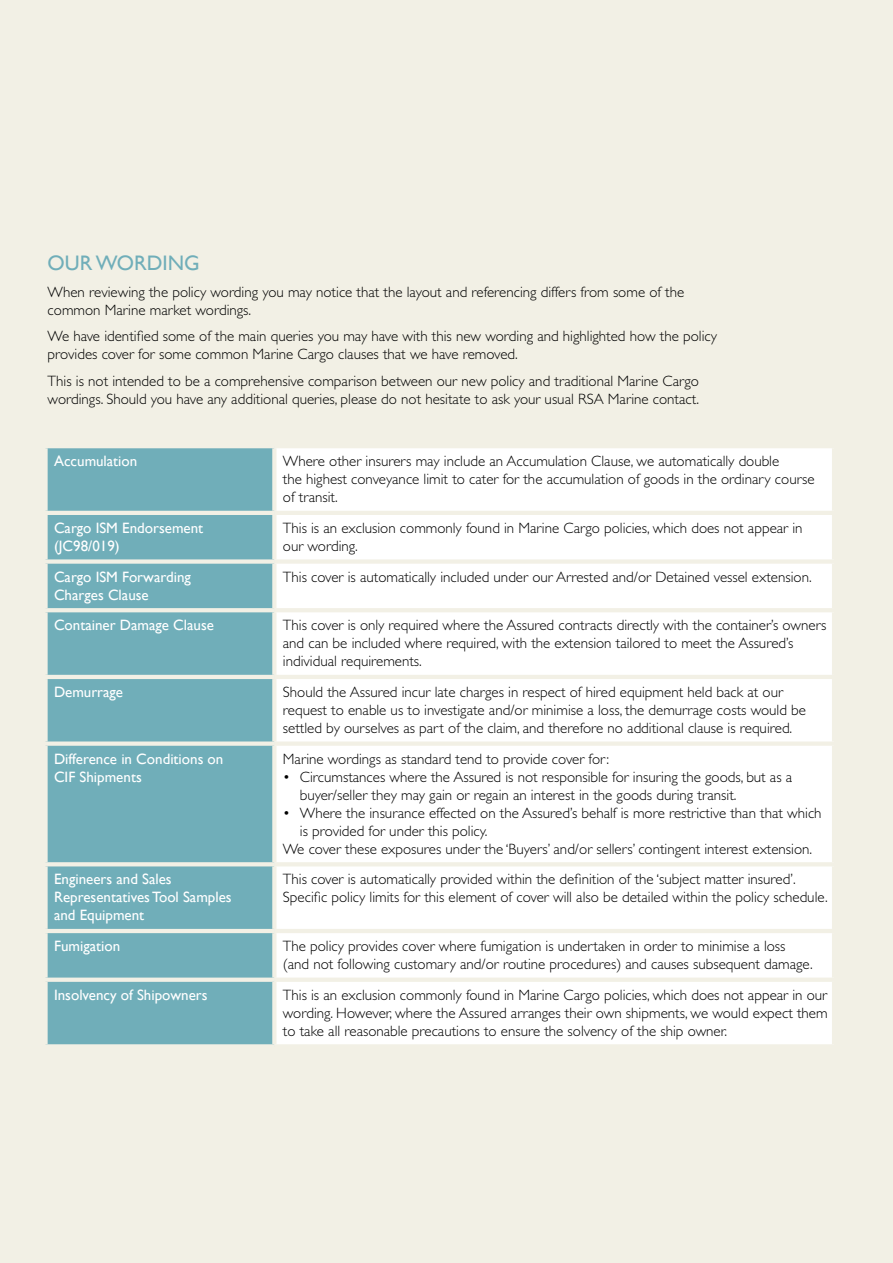
<style>
.page{position:relative;width:893px;height:1263px;background:#fff}
.page>*{position:absolute;margin:0;border:0;box-sizing:border-box;transform-origin:0 0}
.t1{font:21px "Gill Sans";color:#70aeb9}
.t2{font:300 15px/18px "Gill Sans";color:#000}
.t3{font:15px/18px "Gill Sans";color:#fff}
</style>
<div class="page">
<div style="left:0;top:0;width:6px;height:1263px;background:#f2f0e5"></div>
<div style="left:1px;top:0;width:892px;height:1263px;background:#f2f0e5"></div>
<div style="left:48px;top:448px;width:224px;height:596px;background:#70aeb9"></div>
<div style="left:277px;top:448px;width:555px;height:596px;background:#fff"></div>
<hr style="left:43px;top:511px;width:231px;height:4px;background:#f2f0e5">
<hr style="left:274px;top:511px;width:562px;height:4px;background:#f2f0e5">
<div style="left:43px;top:559px;width:231px;height:5px;background:#f2f0e5"></div>
<div style="left:274px;top:559px;width:562px;height:5px;background:#f2f0e5"></div>
<svg style="left:46px;top:608px;width:228px;height:4px"></svg>
<hr style="left:274px;top:608px;width:562px;height:4px;background:#f2f0e5">
<hr style="left:43px;top:675px;width:231px;height:4px;background:#f2f0e5">
<hr style="left:274px;top:675px;width:562px;height:4px;background:#f2f0e5">
<div style="left:43px;top:741px;width:231px;height:5px;background:#f2f0e5"></div>
<div style="left:274px;top:741px;width:562px;height:5px;background:#f2f0e5"></div>
<svg style="left:45px;top:862px;width:229px;height:4px"></svg>
<hr style="left:274px;top:862px;width:562px;height:4px;background:#f2f0e5">
<hr style="left:43px;top:929px;width:231px;height:4px;background:#f2f0e5">
<hr style="left:274px;top:929px;width:562px;height:4px;background:#f2f0e5">
<div style="left:43px;top:977px;width:231px;height:5px;background:#f2f0e5"></div>
<div style="left:274px;top:977px;width:562px;height:5px;background:#f2f0e5"></div>
<svg style="left:45px;top:1044px;width:229px;height:1px"></svg>
<h1 class="t1" style="left:48px;top:251px;width:84px">Our WORDING</h1>
<p class="t2" style="left:48px;top:283px;width:638px">When reviewing the policy wording you may notice that the layout and referencing differs from some of the common Marine market wordings.</p>
<p class="t2" style="left:48px;top:327px;width:671px">We have identified some of the main queries you may have with this new wording and highlighted how the policy provides cover for some common Marine Cargo clauses that we have removed.</p>
<p class="t2" style="left:48px;top:372px;width:653px">This is not intended to be a comprehensive comparison between our new policy and traditional Marine Cargo wordings. Should you have any additional queries, please do not hesitate to ask your usual RSA Marine contact.</p>
<p class="t3" style="left:54px;top:452px;width:85px">Accumulation</p>
<p class="t2" style="left:283px;top:452px;width:533px">Where other insurers may include an Accumulation Clause, we automatically double<br>the highest conveyance limit to cater for the accumulation of goods in the ordinary course of transit.</p>
<p class="t3" style="left:54px;top:519px;width:151px">Cargo ISM Endorsement (JC98/019)</p>
<p class="t2" style="left:283px;top:519px;width:521px">This is an exclusion commonly found in Marine Cargo policies, which does not appear in our wording.</p>
<p class="t3" style="left:54px;top:567px;width:138px">Cargo ISM Forwarding<br>Charges Clause</p>
<p class="t2" style="left:283px;top:568px;width:530px">This cover is automatically included under our Arrested and/or Detained vessel extension.</p>
<p class="t3" style="left:54px;top:616px;width:162px">Container Damage Clause</p>
<p class="t2" style="left:283px;top:616px;width:545px">This cover is only required where the Assured contracts directly with the container’s owners and can be included where required, with the extension tailored to meet the Assured’s individual requirements.</p>
<p class="t3" style="left:54px;top:683px;width:71px">Demurrage</p>
<p class="t2" style="left:283px;top:683px;width:525px">Should the Assured incur late charges in respect of hired equipment held back at our request to enable us to investigate and/or minimise a loss, the demurrage costs would be settled by ourselves as part of the claim, and therefore no additional clause is required.</p>
<p class="t3" style="left:54px;top:749px;width:171px">Difference in Conditions on<br>CIF Shipments</p>
<p class="t2" style="left:283px;top:750px;width:328px">Marine wordings as standard tend to provide cover for:</p>
<p class="t2" style="left:300px;top:768px;width:494px;text-indent:-17px">• Circumstances where the Assured is not responsible for insuring the goods, but as a buyer/seller they may gain or regain an interest in the goods during transit.</p>
<p class="t2" style="left:283px;top:804px;width:540px">• Where the insurance effected on the Assured’s behalf is more restrictive than that which</p>
<p class="t2" style="left:300px;top:822px;width:189px">is provided for under this policy.</p>
<p class="t2" style="left:283px;top:840px;width:531px">We cover these exposures under the ‘Buyers’ and/or sellers’ contingent interest extension.</p>
<p class="t3" style="left:54px;top:870px;width:179px">Engineers and Sales<br>Representatives Tool Samples and Equipment</p>
<p class="t2" style="left:283px;top:870px;width:546px">This cover is automatically provided within the definition of the ‘subject matter insured’.<br>Specific policy limits for this element of cover will also be detailed within the policy schedule.</p>
<p class="t3" style="left:54px;top:937px;width:68px">Fumigation</p>
<p class="t2" style="left:283px;top:937px;width:531px">The policy provides cover where fumigation is undertaken in order to minimise a loss (and not following customary and/or routine procedures) and causes subsequent damage.</p>
<p class="t3" style="left:54px;top:985px;width:155px">Insolvency of Shipowners</p>
<p class="t2" style="left:283px;top:986px;width:546px;text-align:justify">This is an exclusion commonly found in Marine Cargo policies, which does not appear in our wording. However, where the Assured arranges their own shipments, we would expect them to take all reasonable precautions to ensure the solvency of the ship owner.</p>
</div>
